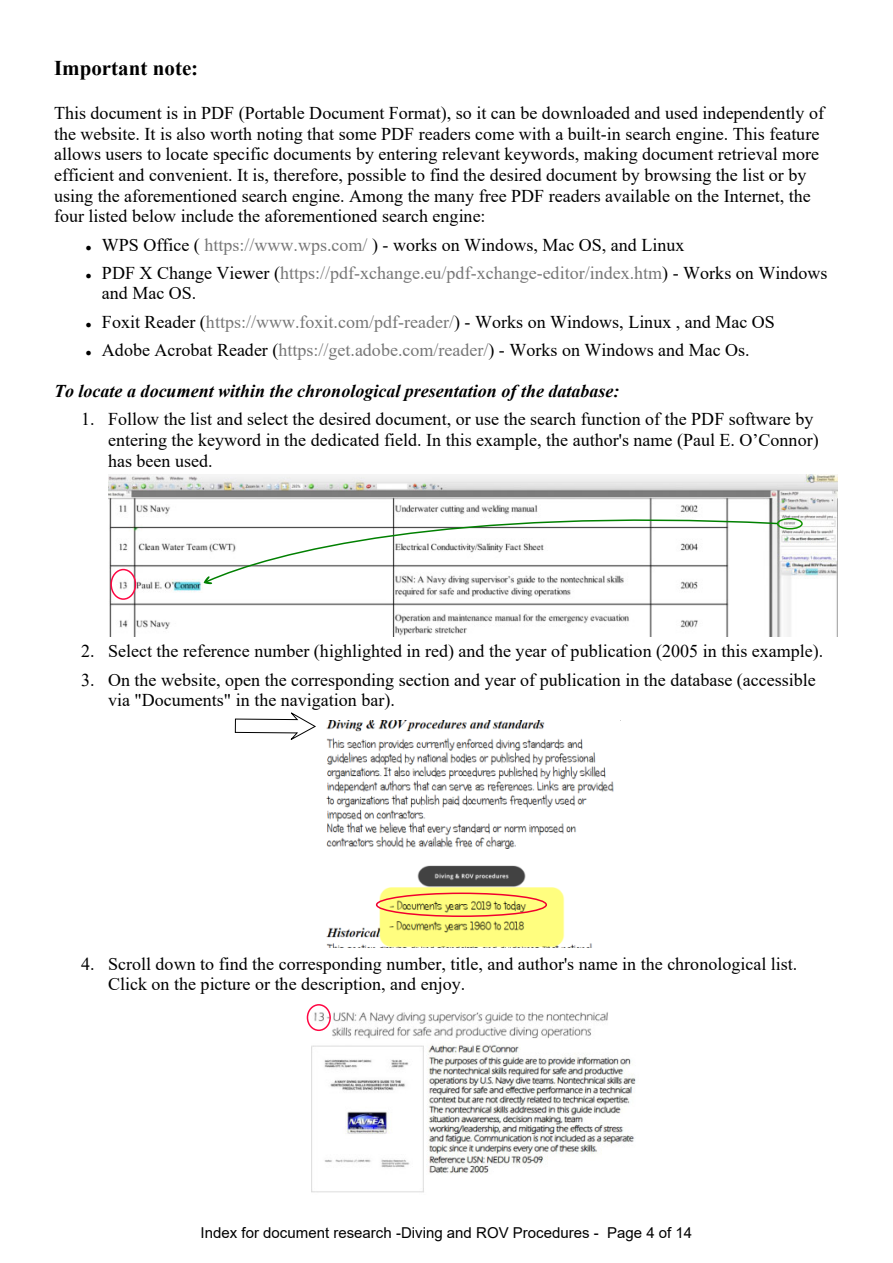
<style>
.page{position:relative;width:893px;height:1263px;background:#fff}
.page>*{position:absolute;margin:0;border:0;box-sizing:border-box;transform-origin:0 0}
.t1{font:700 21px "Times New Roman";color:#000}
.t2{font:18px/20.7px "Times New Roman";color:#000}
.t3{font:18px/20.7px "Times New Roman";color:#777}
.t4{font:italic 700 18px "Times New Roman";color:#000}
.t5{font:15px "Arial";color:#000}
.s1{font-size:10.5px}
.s2{color:#777}
.s3{font-size:10.5px;color:#000}
.s4{color:#000}
</style>
<div class="page">
<img style="left:108px;top:474px;width:730px;height:163px">
<div style="left:110px;top:569px;width:26px;height:31px;border:2px solid #ff0643;border-radius:50%"></div>
<svg style="left:204px;top:507px;width:576px;height:77px"></svg>
<div style="left:777px;top:518px;width:26px;height:11px;border:2px solid #109300;border-radius:50%"></div>
<img style="left:326px;top:721px;width:288px;height:226px">
<div style="left:376px;top:892px;width:171px;height:25px;border:2px solid #f1002e;border-radius:50%"></div>
<img style="left:307px;top:1005px;width:329px;height:188px">
<div style="left:307px;top:1004px;width:24px;height:27px;border:2px solid #ff0643;border-radius:50%"></div>
<svg style="left:235px;top:712px;width:81px;height:28px"></svg>
<p class="t1" style="left:54px;top:61px;width:146px">Important note:</p>
<p class="t2" style="left:54px;top:104px;width:772px">This document is in PDF (Portable Document Format), so it can be downloaded and used independently of the website. It is also worth noting that some PDF readers come with a built-in search engine. This feature allows users to locate specific documents by entering relevant keywords, making document retrieval more efficient and convenient. It is, therefore, possible to find the desired document by browsing the list or by using the aforementioned search engine. Among the many free PDF readers available on the Internet, the four listed below include the aforementioned search engine:</p>
<p class="t2" style="left:85px;top:236px;width:601px"><span class="s1">●</span> WPS Office ( <span class="s2">https://www.wps.com/</span> ) - works on Windows, Mac OS, and Linux</p>
<p class="t3" style="left:102px;top:264px;width:727px;text-indent:-17px"><span class="s3">●</span> <span class="s4">PDF X Change Viewer (</span>https://pdf-xchange.eu/pdf-xchange-editor/index.htm<span class="s4">) - Works on Windows and Mac OS.</span></p>
<p class="t2" style="left:85px;top:313px;width:691px"><span class="s1">●</span> Foxit Reader (<span class="s2">https://www.foxit.com/pdf-reader/</span>) - Works on Windows, Linux , and Mac OS</p>
<p class="t2" style="left:85px;top:341px;width:666px"><span class="s1">●</span> Adobe Acrobat Reader (<span class="s2">https://get.adobe.com/reader/</span>) - Works on Windows and Mac Os.</p>
<p class="t4" style="left:54px;top:385px;width:567px">To locate a document within the chronological presentation of the database:</p>
<p class="t2" style="left:108px;top:411px;width:712px;text-indent:-27px">1. Follow the list and select the desired document, or use the search function of the PDF software by entering the keyword in the dedicated field. In this example, the author's name (Paul E. O’Connor) has been used.</p>
<p class="t2" style="left:81px;top:643px;width:744px">2. Select the reference number (highlighted in red) and the year of publication (2005 in this example).</p>
<p class="t2" style="left:108px;top:671px;width:709px;text-indent:-27px">3. On the website, open the corresponding section and year of publication in the database (accessible via "Documents" in the navigation bar).</p>
<p class="t2" style="left:108px;top:955px;width:691px;text-indent:-27px">4. Scroll down to find the corresponding number, title, and author's name in the chronological list.<br>Click on the picture or the description, and enjoy.</p>
<p class="t5" style="left:201px;top:1227px;width:493px">Index for document research -Diving and ROV Procedures - Page 4 of 14</p>
</div>
